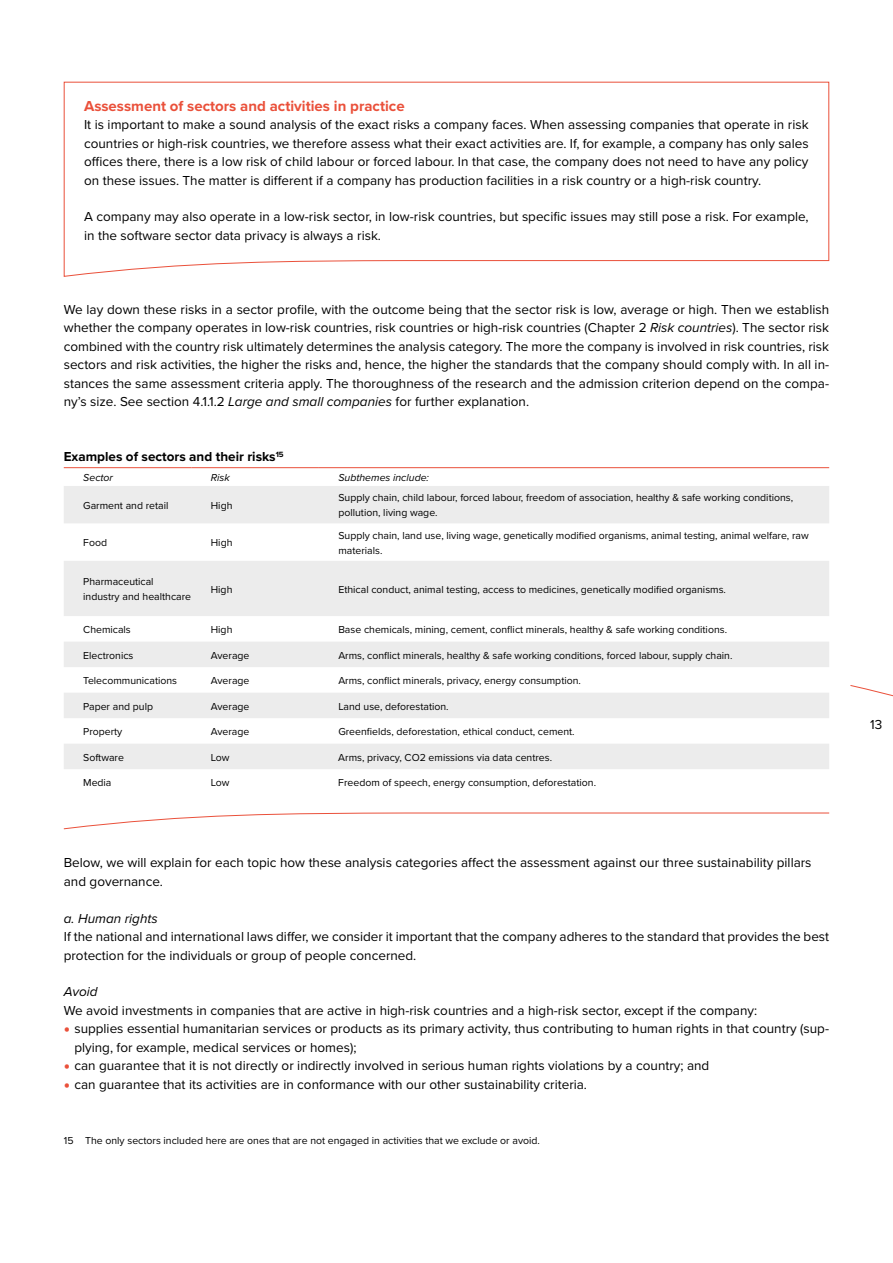
<style>
.page{position:relative;width:893px;height:1263px;background:#fff}
.page>*{position:absolute;margin:0;border:0;box-sizing:border-box;transform-origin:0 0}
.t1{font:700 15px "Proxima Nova";color:#ea503a}
.t2{font:13.5px/18.5px "Proxima Nova";color:#000}
.t3{font:700 13.5px "Proxima Nova";color:#000}
.t4{font:italic 13.5px "Proxima Nova";color:#000}
.t5{font:10.5px/15px "Proxima Nova";color:#000}
.t6{font:italic 10.5px "Proxima Nova";color:#000}
.s1{font-style:italic}
.s2{font-family:"Balance Offc";font-weight:900;color:#ea503a}
</style>
<div class="page">
<svg style="left:850px;top:685px;width:43px;height:12px"></svg>
<svg style="left:63px;top:81px;width:767px;height:196px"></svg>
<svg style="left:64px;top:486px;width:765px;height:283px;fill:#ececec"></svg>
<hr style="left:64px;top:467px;width:127px;height:1px;background:#ea503a">
<hr style="left:191px;top:467px;width:128px;height:1px;background:#ea503a">
<hr style="left:319px;top:467px;width:510px;height:1px;background:#ea503a">
<svg style="left:63px;top:812px;width:767px;height:18px"></svg>
<p class="t1" style="left:84px;top:95px;width:322px">Assessment of sectors and activities in practice</p>
<p class="t2" style="left:84px;top:115px;width:726px;text-align:justify">It is important to make a sound analysis of the exact risks a company faces. When assessing companies that operate in risk countries or high-risk countries, we therefore assess what their exact activities are. If, for example, a company has only sales offices there, there is a low risk of child labour or forced labour. In that case, the company does not need to have any policy on these issues. The matter is different if a company has production facilities in a risk country or a high-risk country.</p>
<p class="t2" style="left:84px;top:207px;width:726px">A company may also operate in a low-risk sector, in low-risk countries, but specific issues may still pose a risk. For example, in the software sector data privacy is always a risk.</p>
<p class="t2" style="left:64px;top:299px;width:767px;text-align:justify">We lay down these risks in a sector profile, with the outcome being that the sector risk is low, average or high. Then we establish whether the company operates in low-risk countries, risk countries or high-risk countries (Chapter 2 <span class="s1">Risk countries</span>). The sector risk combined with the country risk ultimately determines the analysis category. The more the company is involved in risk countries, risk sectors and risk activities, the higher the risks and, hence, the higher the standards that the company should comply with. In all in&shy;stances the same assessment criteria apply. The thoroughness of the research and the admission criterion depend on the compa&shy;ny’s size. See section 4.1.1.2 <span class="s1">Large and small companies</span> for further explanation.</p>
<p class="t3" style="left:64px;top:447px;width:221px">Examples of sectors and their risks<sup>15</sup></p>
<p class="t6" style="left:83px;top:470px;width:31px">Sector</p>
<p class="t6" style="left:211px;top:470px;width:21px">Risk</p>
<p class="t6" style="left:338px;top:470px;width:92px">Subthemes include:</p>
<p class="t5" style="left:83px;top:497px;width:87px">Garment and retail</p>
<p class="t5" style="left:211px;top:497px;width:23px">High</p>
<p class="t5" style="left:338px;top:490px;width:456px">Supply chain, child labour, forced labour, freedom of association, healthy &amp; safe working conditions, pollution, living wage.</p>
<p class="t5" style="left:83px;top:535px;width:25px">Food</p>
<p class="t5" style="left:211px;top:535px;width:23px">High</p>
<p class="t5" style="left:338px;top:527px;width:472px">Supply chain, land use, living wage, genetically modified organisms, animal testing, animal welfare, raw materials.</p>
<p class="t5" style="left:83px;top:574px;width:109px">Pharmaceutical industry and healthcare</p>
<p class="t5" style="left:211px;top:581px;width:23px">High</p>
<p class="t5" style="left:338px;top:581px;width:389px">Ethical conduct, animal testing, access to medicines, genetically modified organisms.</p>
<p class="t5" style="left:83px;top:621px;width:49px">Chemicals</p>
<p class="t5" style="left:211px;top:621px;width:23px">High</p>
<p class="t5" style="left:338px;top:621px;width:390px">Base chemicals, mining, cement, conflict minerals, healthy &amp; safe working conditions.</p>
<p class="t5" style="left:83px;top:647px;width:52px">Electronics</p>
<p class="t5" style="left:211px;top:647px;width:40px">Average</p>
<p class="t5" style="left:338px;top:647px;width:396px">Arms, conflict minerals, healthy &amp; safe working conditions, forced labour, supply chain.</p>
<p class="t5" style="left:83px;top:673px;width:95px">Telecommunications</p>
<p class="t5" style="left:211px;top:673px;width:40px">Average</p>
<p class="t5" style="left:338px;top:673px;width:244px">Arms, conflict minerals, privacy, energy consumption.</p>
<p class="t5" style="left:83px;top:698px;width:71px">Paper and pulp</p>
<p class="t5" style="left:211px;top:698px;width:40px">Average</p>
<p class="t5" style="left:338px;top:698px;width:112px">Land use, deforestation.</p>
<p class="t5" style="left:83px;top:724px;width:41px">Property</p>
<p class="t5" style="left:211px;top:724px;width:40px">Average</p>
<p class="t5" style="left:338px;top:724px;width:238px">Greenfields, deforestation, ethical conduct, cement.</p>
<p class="t5" style="left:83px;top:749px;width:42px">Software</p>
<p class="t5" style="left:211px;top:749px;width:20px">Low</p>
<p class="t5" style="left:338px;top:749px;width:215px">Arms, privacy, CO2 emissions via data centres.</p>
<p class="t5" style="left:83px;top:775px;width:30px">Media</p>
<p class="t5" style="left:211px;top:775px;width:20px">Low</p>
<p class="t5" style="left:338px;top:775px;width:259px">Freedom of speech, energy consumption, deforestation.</p>
<p class="t2" style="left:64px;top:853px;width:749px">Below, we will explain for each topic how these analysis categories affect the assessment against our three sustainability pillars and governance.</p>
<p class="t4" style="left:64px;top:908px;width:95px">a. Human rights</p>
<p class="t2" style="left:64px;top:927px;width:767px">If the national and international laws differ, we consider it important that the company adheres to the standard that provides the best protection for the individuals or group of people concerned.</p>
<p class="t4" style="left:64px;top:982px;width:35px">Avoid</p>
<p class="t2" style="left:64px;top:1000px;width:695px">We avoid investments in companies that are active in high-risk countries and a high-risk sector, except if the company:</p>
<p class="t2" style="left:74px;top:1019px;width:756px;text-indent:-11px"><span class="s2">•</span> supplies essential humanitarian services or products as its primary activity, thus contributing to human rights in that country (sup&shy;plying, for example, medical services or homes);</p>
<p class="t2" style="left:64px;top:1056px;width:647px"><span class="s2">•</span> can guarantee that it is not directly or indirectly involved in serious human rights violations by a country; and</p>
<p class="t2" style="left:64px;top:1074px;width:525px"><span class="s2">•</span> can guarantee that its activities are in conformance with our other sustainability criteria.</p>
<p class="t5" style="left:64px;top:1132px;width:478px">15 The only sectors included here are ones that are not engaged in activities that we exclude or avoid.</p>
<p class="t2" style="left:870px;top:714px;width:14px">13</p>
</div>
